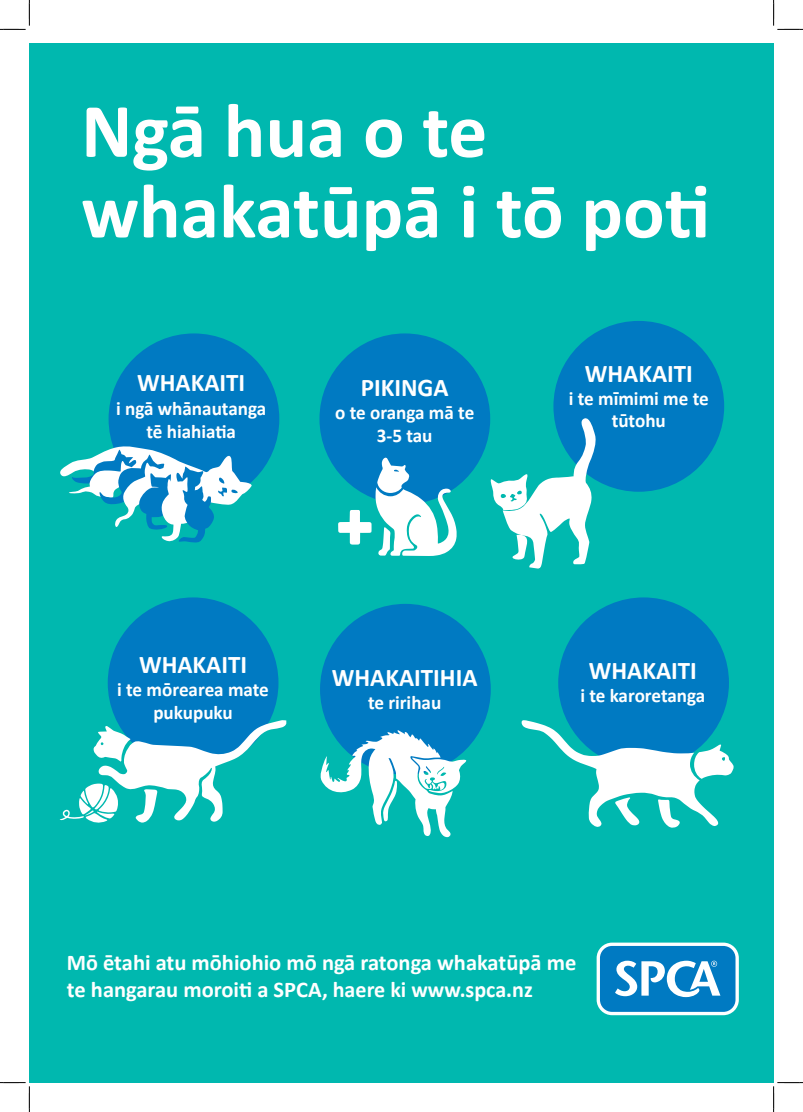
<style>
.page{position:relative;width:803px;height:1112px;background:#fff}
.page>*{position:absolute;margin:0;border:0;box-sizing:border-box;transform-origin:0 0}
.t1{font:700 77.62px/80.5px "Calibri";color:#fff}
.t2{font:700 25.5px "Calibri";color:#fff}
.Sub_title{font:700 22.5px/27px "Calibri";color:#fff}
.t3{font:700 19.5px/23.4px "Calibri";color:#fff;text-align:center}
</style>
<div class="page">
<div style="left:29px;top:43px;width:744px;height:1039px;background:#00b8af"></div>
<div style="left:558px;top:597px;width:171px;height:171px;background:#007ac2;border-radius:50%"></div>
<svg style="left:521px;top:719px;width:213px;height:108px"></svg>
<div style="left:108px;top:597px;width:170px;height:171px;background:#007ac2;border-radius:50%"></div>
<svg style="left:60px;top:719px;width:226px;height:104px"></svg>
<div style="left:319px;top:333px;width:171px;height:171px;background:#007ac2;border-radius:50%"></div>
<svg style="left:338px;top:457px;width:119px;height:99px"></svg>
<div style="left:109px;top:333px;width:170px;height:171px;background:#007ac2;border-radius:50%"></div>
<svg style="left:60px;top:444px;width:192px;height:98px"></svg>
<div style="left:553px;top:321px;width:171px;height:170px;background:#007ac2;border-radius:50%"></div>
<svg style="left:597px;top:942px;width:142px;height:72px;background:#47a1d2"></svg>
<div style="left:320px;top:603px;width:171px;height:171px;background:#007ac2;border-radius:50%"></div>
<svg style="left:490px;top:416px;width:107px;height:152px"></svg>
<svg style="left:320px;top:730px;width:147px;height:107px"></svg>
<svg style="left:0;top:0;width:30px;height:30px"></svg>
<svg style="left:0;top:1082px;width:30px;height:29px"></svg>
<svg style="left:773px;top:0;width:30px;height:30px"></svg>
<svg style="left:773px;top:1081px;width:30px;height:30px"></svg>
<p class="t1" style="left:81px;top:90px;width:630px">Ngā hua o te whakatūpā i tō poti</p>
<p class="t2" style="left:137px;top:364px;width:110px">WHAKAITI</p>
<p class="t3" style="left:116px;top:396px;width:152px">i ngā whānautanga tē hiahiatia</p>
<p class="t2" style="left:361px;top:369px;width:89px">PIKINGA</p>
<p class="t3" style="left:335px;top:401px;width:141px;line-height:22.5px">o te oranga mā te<br>3-5 tau</p>
<p class="t2" style="left:139px;top:646px;width:110px">WHAKAITI</p>
<p class="t3" style="left:117px;top:677px;width:153px">i te mōrearea mate pukupuku</p>
<p class="t2" style="left:332px;top:659px;width:147px">WHAKAITIHIA</p>
<p class="t3" style="left:368px;top:690px;width:75px">te ririhau</p>
<p class="t2" style="left:585px;top:355px;width:110px">WHAKAITI</p>
<p class="t3" style="left:569px;top:386px;width:141px;line-height:22.5px">i te mīmimi me te tūtohu</p>
<p class="t2" style="left:589px;top:652px;width:110px">WHAKAITI</p>
<p class="t3" style="left:580px;top:683px;width:127px">i te karoretanga</p>
<p class="Sub_title" style="left:67px;top:948px;width:511px">Mō ētahi atu mōhiohio mō ngā ratonga whakatūpā me te hangarau moroiti a SPCA, haere ki www.spca.nz</p>
</div>
